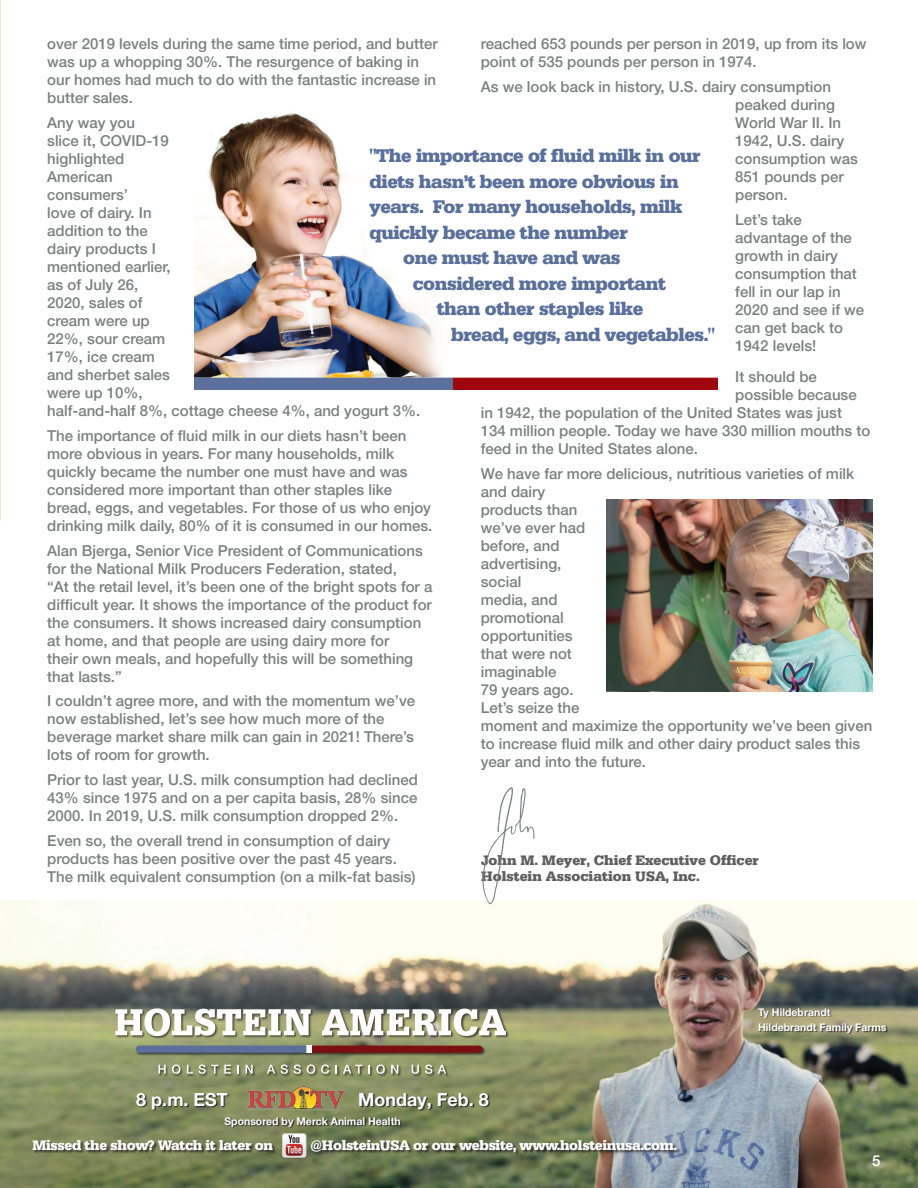
<style>
.page{position:relative;width:918px;height:1188px;background:#fff}
.page>*{position:absolute;margin:0;border:0;box-sizing:border-box;transform-origin:0 0}
.Breakout_Quote{font:700 18px "Serifa BQ";letter-spacing:-.025em;color:#59709c}
.body_text_NEW_Pulse{font:700 18px "Helvetica Neue LT Pro";color:#fff}
.body_text_NEW_Pulse-2{font:500 15px/18px "Helvetica Neue LT Pro";color:#7b807f}
.t1{font:500 15px "Helvetica Neue LT Pro";color:#fff}
.Breakout_Quote-2{font:700 13.5px "Serifa BQ";letter-spacing:-.025em;color:#fff}
.Author_and_title{font:700 13.5px "Serifa BQ";color:#5f5e5f}
.photocap{font:700 10.5px "Helvetica Neue LT Pro";color:#fff}
.body_text_NEW_Pulse-3{font:700 10.5px "Helvetica Neue LT Pro";color:#fff}
</style>
<div class="page">
<img style="left:0;top:901px;width:918px;height:287px">
<img style="left:0;top:0;width:1px;height:519px">
<img style="left:478px;top:787px;width:63px;height:122px">
<img style="left:194px;top:113px;width:248px;height:264px">
<svg style="left:194px;top:377px;width:524px;height:13px;background:#82445a"></svg>
<img style="left:607px;top:499px;width:265px;height:192px">
<div style="left:33px;top:1141px;width:648px;height:15px;background:#231f20;opacity:.75"></div>
<div style="left:137px;top:1094px;width:353px;height:34px;background:#231f20;opacity:.95"></div>
<img style="left:282px;top:1133px;width:25px;height:25px">
<svg style="left:282px;top:1134px;width:24px;height:23px"></svg>
<div style="left:116px;top:1009px;width:394px;height:69px;background:#231f20;opacity:.75"></div>
<svg style="left:115px;top:1008px;width:196px;height:28px"></svg>
<svg style="left:322px;top:1009px;width:184px;height:27px"></svg>
<div style="left:306px;top:1046px;width:6px;height:7px;background:#fff"></div>
<svg style="left:136px;top:1046px;width:170px;height:7px"></svg>
<svg style="left:312px;top:1046px;width:171px;height:7px"></svg>
<svg style="left:159px;top:1065px;width:7px;height:9px"></svg>
<svg style="left:172px;top:1065px;width:9px;height:9px"></svg>
<svg style="left:187px;top:1065px;width:31px;height:9px"></svg>
<svg style="left:224px;top:1065px;width:7px;height:9px"></svg>
<svg style="left:237px;top:1065px;width:2px;height:9px"></svg>
<svg style="left:245px;top:1065px;width:8px;height:9px"></svg>
<svg style="left:267px;top:1065px;width:8px;height:9px"></svg>
<svg style="left:281px;top:1065px;width:7px;height:9px"></svg>
<svg style="left:294px;top:1065px;width:7px;height:9px"></svg>
<svg style="left:307px;top:1065px;width:8px;height:9px"></svg>
<svg style="left:321px;top:1065px;width:8px;height:9px"></svg>
<svg style="left:343px;top:1065px;width:19px;height:9px"></svg>
<svg style="left:368px;top:1065px;width:2px;height:9px"></svg>
<svg style="left:376px;top:1065px;width:9px;height:9px"></svg>
<svg style="left:391px;top:1065px;width:7px;height:9px"></svg>
<svg style="left:412px;top:1065px;width:7px;height:9px"></svg>
<svg style="left:425px;top:1065px;width:7px;height:9px"></svg>
<svg style="left:438px;top:1065px;width:8px;height:9px"></svg>
<img style="left:247px;top:1085px;width:98px;height:28px">
<div style="left:758px;top:1009px;width:130px;height:25px;background:#231f20;opacity:.75"></div>
<p class="body_text_NEW_Pulse-2" style="left:481px;top:35px;width:387px">reached 653 pounds per person in 2019, up from its low point of 535 pounds per person in 1974.</p>
<p class="body_text_NEW_Pulse-2" style="left:735px;top:78px;width:124px;text-indent:-254px">As we look back in history, U.S. dairy consumption peaked during<br>World War II. In<br>1942, U.S. dairy consumption was<br>851 pounds per person.</p>
<p class="body_text_NEW_Pulse-2" style="left:735px;top:210px;width:130px">Let’s take advantage of the growth in dairy consumption that fell in our lap in<br>2020 and see if we can get back to<br>1942 levels!</p>
<p class="body_text_NEW_Pulse-2" style="left:735px;top:368px;width:83px">It should be</p>
<p class="body_text_NEW_Pulse-2" style="left:735px;top:386px;width:123px">possible because</p>
<p class="body_text_NEW_Pulse-2" style="left:481px;top:404px;width:363px">in 1942, the population of the United States was just</p>
<p class="body_text_NEW_Pulse-2" style="left:481px;top:422px;width:391px">134 million people. Today we have 330 million mouths to</p>
<p class="body_text_NEW_Pulse-2" style="left:481px;top:440px;width:219px">feed in the United States alone.</p>
<p class="body_text_NEW_Pulse-2" style="left:481px;top:465px;width:393px">We have far more delicious, nutritious varieties of milk and dairy<br>products than<br>we’ve ever had<br>before, and<br>advertising,<br>social<br>media, and<br>promotional<br>opportunities<br>that were not<br>imaginable<br>79 years ago.<br>Let’s seize the<br>moment and maximize the opportunity we’ve been given to increase fluid milk and other dairy product sales this year and into the future.</p>
<p class="body_text_NEW_Pulse-2" style="left:47px;top:35px;width:392px">over 2019 levels during the same time period, and butter was up a whopping 30%. The resurgence of baking in our homes had much to do with the fantastic increase in butter sales.</p>
<p class="body_text_NEW_Pulse-2" style="left:47px;top:114px;width:375px">Any way you<br>slice it, COVID-19<br>highlighted<br>American<br>consumers’<br>love of dairy. In<br>addition to the<br>dairy products I<br>mentioned earlier,<br>as of July 26,<br>2020, sales of<br>cream were up<br>22%, sour cream<br>17%, ice cream<br>and sherbet sales<br>were up 10%,<br>half-and-half 8%, cottage cheese 4%, and yogurt 3%.</p>
<p class="body_text_NEW_Pulse-2" style="left:47px;top:426px;width:387px">The importance of fluid milk in our diets hasn’t been more obvious in years. For many households, milk quickly became the number one must have and was considered more important than other staples like bread, eggs, and vegetables. For those of us who enjoy drinking milk daily, 80% of it is consumed in our homes.</p>
<p class="body_text_NEW_Pulse-2" style="left:47px;top:541px;width:387px">Alan Bjerga, Senior Vice President of Communications for the National Milk Producers Federation, stated,<br>“At the retail level, it’s been one of the bright spots for a difficult year. It shows the importance of the product for the consumers. It shows increased dairy consumption at home, and that people are using dairy more for<br>their own meals, and hopefully this will be something that lasts.”</p>
<p class="body_text_NEW_Pulse-2" style="left:47px;top:692px;width:369px">I couldn’t agree more, and with the momentum we’ve now established, let’s see how much more of the beverage market share milk can gain in 2021! There’s lots of room for growth.</p>
<p class="body_text_NEW_Pulse-2" style="left:47px;top:771px;width:372px;text-align:justify">Prior to last year, U.S. milk consumption had declined 43% since 1975 and on a per capita basis, 28% since 2000. In 2019, U.S. milk consumption dropped 2%.</p>
<p class="body_text_NEW_Pulse-2" style="left:47px;top:831px;width:370px">Even so, the overall trend in consumption of dairy products has been positive over the past 45 years.<br>The milk equivalent consumption (on a milk-fat basis)</p>
<p class="Breakout_Quote" style="left:370px;top:144px;width:333px">"The importance of fluid milk in our</p>
<p class="Breakout_Quote" style="left:370px;top:170px;width:311px">diets hasn’t been more obvious in</p>
<p class="Breakout_Quote" style="left:370px;top:195px;width:315px">years. For many households, milk</p>
<p class="Breakout_Quote" style="left:370px;top:221px;width:260px">quickly became the number</p>
<p class="Breakout_Quote" style="left:403px;top:246px;width:219px">one must have and was</p>
<p class="Breakout_Quote" style="left:413px;top:272px;width:255px">considered more important</p>
<p class="Breakout_Quote" style="left:437px;top:297px;width:208px">than other staples like</p>
<p class="Breakout_Quote" style="left:451px;top:323px;width:265px">bread, eggs, and vegetables."</p>
<p class="Author_and_title" style="left:481px;top:852px;width:279px">John M. Meyer, Chief Executive Officer</p>
<p class="Author_and_title" style="left:481px;top:868px;width:220px">Holstein Association USA, Inc.</p>
<p class="body_text_NEW_Pulse" style="left:136px;top:1088px;width:93px">8 p.m. EST</p>
<p class="body_text_NEW_Pulse" style="left:358px;top:1088px;width:132px">Monday, Feb. 8</p>
<p class="body_text_NEW_Pulse-3" style="left:224px;top:1114px;width:178px">Sponsored by Merck Animal Health</p>
<p class="Breakout_Quote-2" style="left:32px;top:1137px;width:242px">Missed the show? Watch it later on</p>
<p class="Breakout_Quote-2" style="left:310px;top:1137px;width:368px">@HolsteinUSA or our website, www.holsteinusa.com.</p>
<p class="photocap" style="left:758px;top:1006px;width:74px">Ty Hildebrandt</p>
<p class="photocap" style="left:758px;top:1021px;width:130px">Hildebrandt Family Farms</p>
<p class="t1" style="left:872px;top:1152px;width:10px">5</p>
</div>
